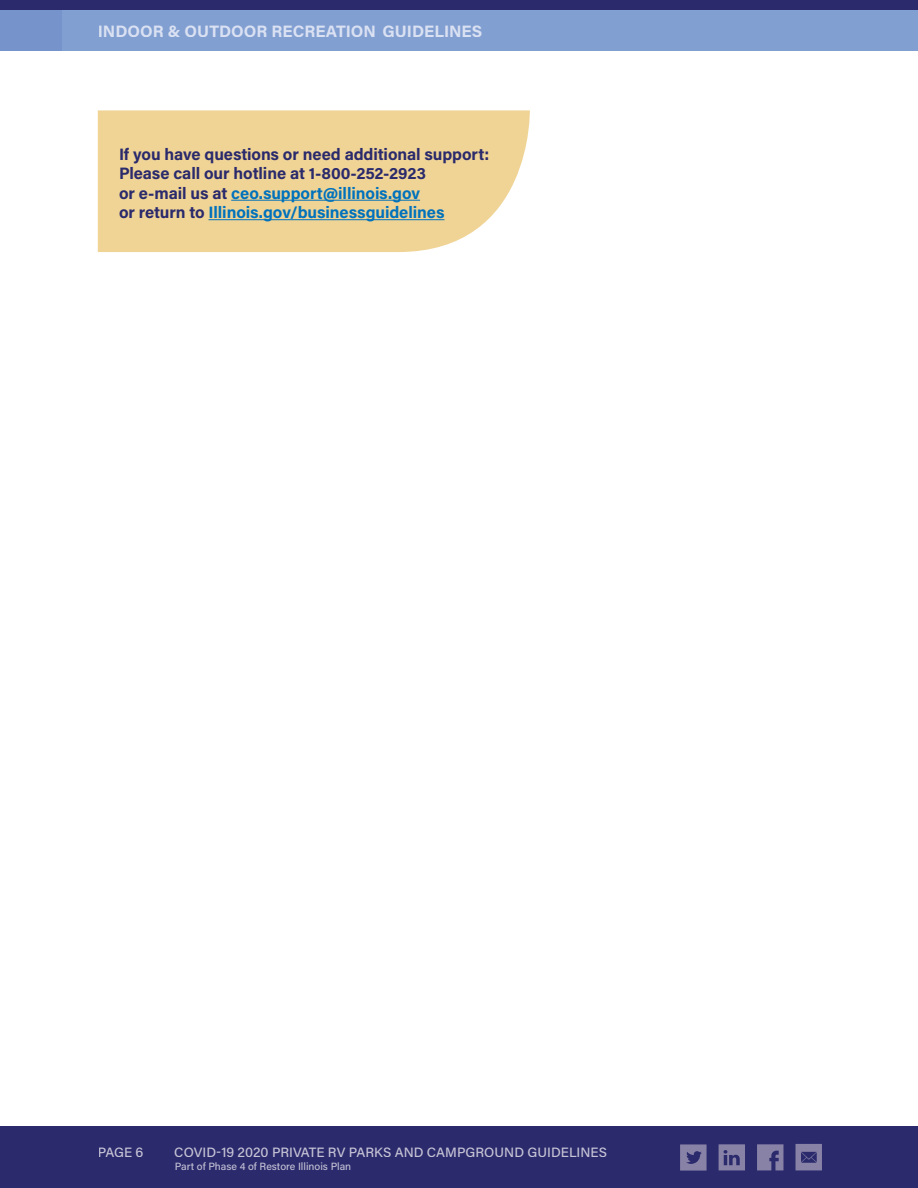
<style>
.page{position:relative;width:918px;height:1188px;background:#fff}
.page>*{position:absolute;margin:0;border:0;box-sizing:border-box;transform-origin:0 0}
.t1{font:700 16.5px/19.5px "Acumin Pro";letter-spacing:-.005em;color:#2a2a6c}
.t2{font:700 16.5px "Acumin Pro";color:#dae1f2}
.t3{font:500 13.5px "Acumin Pro";color:#c7c3d6}
.t4{font:500 10.5px "Acumin Pro";color:#c3c0d4}
.s1{color:#0072bc}
</style>
<div class="page">
<svg style="left:98px;top:110px;width:432px;height:142px;background:#f0d69c"></svg>
<hr style="left:231px;top:200px;width:189px;height:1px;background:#0072bc">
<hr style="left:209px;top:219px;width:236px;height:1px;background:#0072bc">
<div style="left:0;top:1127px;width:918px;height:61px;background:#2a2a6c"></div>
<svg style="left:680px;top:1144px;width:27px;height:27px"></svg>
<svg style="left:757px;top:1144px;width:26px;height:26px"></svg>
<svg style="left:719px;top:1144px;width:26px;height:26px"></svg>
<svg style="left:796px;top:1144px;width:26px;height:26px"></svg>
<div style="left:0;top:0;width:918px;height:10px;background:#2a2a6c"></div>
<div style="left:0;top:10px;width:918px;height:41px;background:#829fd2"></div>
<div style="left:0;top:10px;width:61px;height:41px;background:#7693cb"></div>
<p class="t2" style="left:98px;top:19px;width:386px">INDOOR &amp; OUTDOOR RECREATION GUIDELINES</p>
<p class="t1" style="left:119px;top:143px;width:372px">If you have questions or need additional support:<br>Please call our hotline at 1-800-252-2923<br>or e-mail us at <span class="s1">ceo.support@illinois.gov<br></span>or return to <span class="s1">Illinois.gov/businessguidelines</span></p>
<p class="t3" style="left:98px;top:1143px;width:47px">PAGE 6</p>
<p class="t3" style="left:174px;top:1143px;width:434px">COVID-19 2020 PRIVATE RV PARKS AND CAMPGROUND GUIDELINES</p>
<p class="t4" style="left:175px;top:1159px;width:178px">Part of Phase 4 of Restore Illinois Plan</p>
</div>
